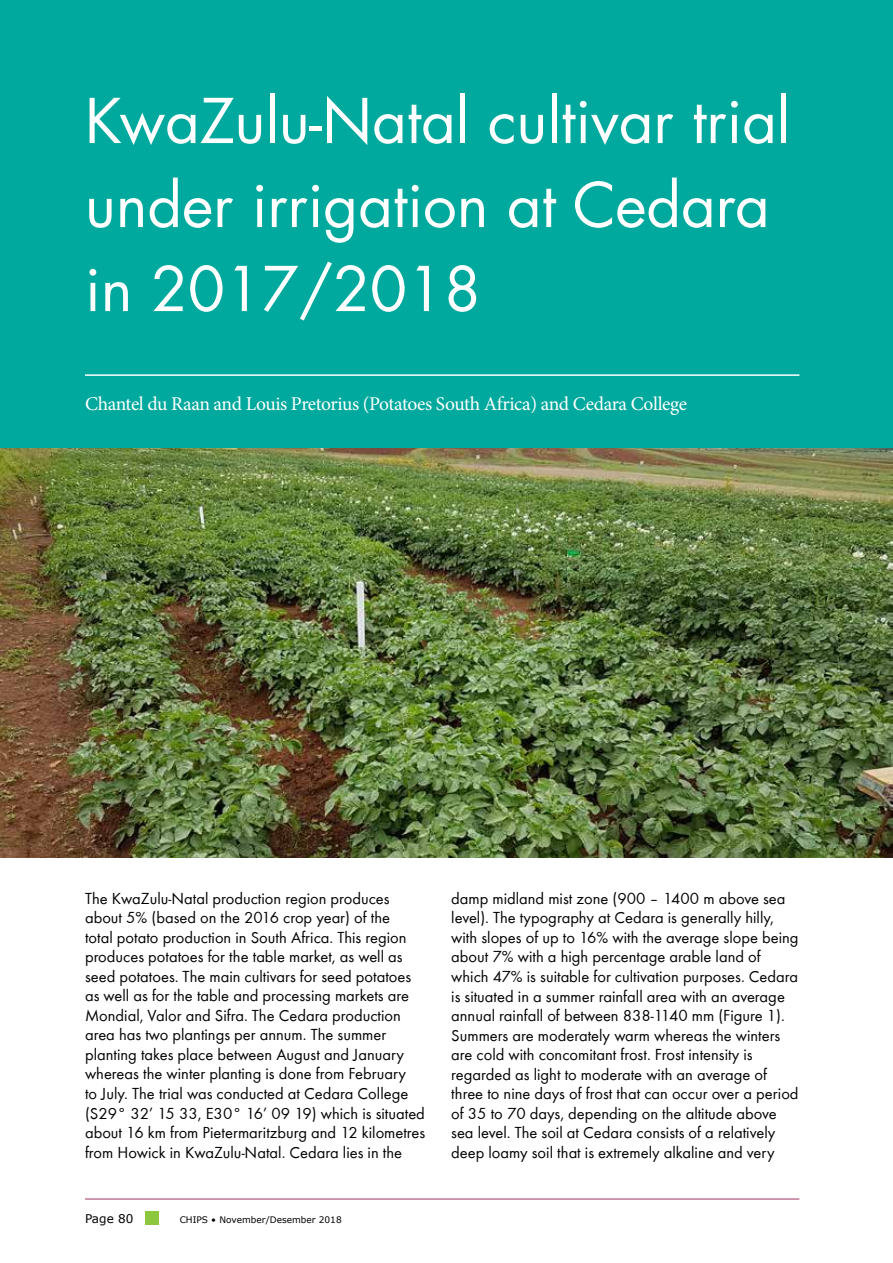
<style>
.page{position:relative;width:893px;height:1263px;background:#fff}
.page>*{position:absolute;margin:0;border:0;box-sizing:border-box;transform-origin:0 0}
.t1{font:60px/84px "Futura LT Pro";color:#fff}
.t2{font:19.5px "Minion Pro";letter-spacing:-.025em;color:#fff}
.t3{font:16.5px/19.5px "Bright";color:#000}
.t4{font:12px "MS Reference Sans Serif";color:#000}
.t5{font:9px "MS Reference Sans Serif";color:#000}
</style>
<div class="page">
<div style="left:145px;top:1211px;width:13px;height:14px;background:#8dc63f"></div>
<hr style="left:85px;top:1199px;width:714px;height:1px;background:#9c315d">
<img style="left:0;top:448px;width:893px;height:410px">
<div style="left:0;top:0;width:893px;height:448px;background:#00a99d"></div>
<hr style="left:85px;top:374px;width:714px;height:2px;background:#fff">
<h1 class="t1" style="left:85px;top:78px;width:707px">KwaZulu-Natal cultivar trial under irrigation at Cedara in 2017/2018</h1>
<p class="t2" style="left:85px;top:390px;width:603px">Chantel du Raan and Louis Pretorius (Potatoes South Africa) and Cedara College</p>
<p class="t3" style="left:85px;top:889px;width:342px">The KwaZulu-Natal production region produces about 5% (based on the 2016 crop year) of the<br>total potato production in South Africa. This region produces potatoes for the table market, as well as seed potatoes. The main cultivars for seed potatoes as well as for the table and processing markets are Mondial, Valor and Sifra. The Cedara production area has two plantings per annum. The summer planting takes place between August and January whereas the winter planting is done from February<br>to July. The trial was conducted at Cedara College (S29° 32’ 15 33, E30° 16’ 09 19) which is situated about 16 km from Pietermaritzburg and 12 kilometres from Howick in KwaZulu-Natal. Cedara lies in the</p>
<p class="t3" style="left:451px;top:889px;width:349px">damp midland mist zone (900 – 1400 m above sea level). The typography at Cedara is generally hilly, with slopes of up to 16% with the average slope being about 7% with a high percentage arable land of which 47% is suitable for cultivation purposes. Cedara is situated in a summer rainfall area with an average annual rainfall of between 838-1140 mm (Figure 1).<br>Summers are moderately warm whereas the winters are cold with concomitant frost. Frost intensity is regarded as light to moderate with an average of three to nine days of frost that can occur over a period of 35 to 70 days, depending on the altitude above sea level. The soil at Cedara consists of a relatively deep loamy soil that is extremely alkaline and very</p>
<p class="t4" style="left:85px;top:1211px;width:50px">Page 80</p>
<p class="t5" style="left:180px;top:1214px;width:164px">CHIPS • November/Desember 2018</p>
</div>
